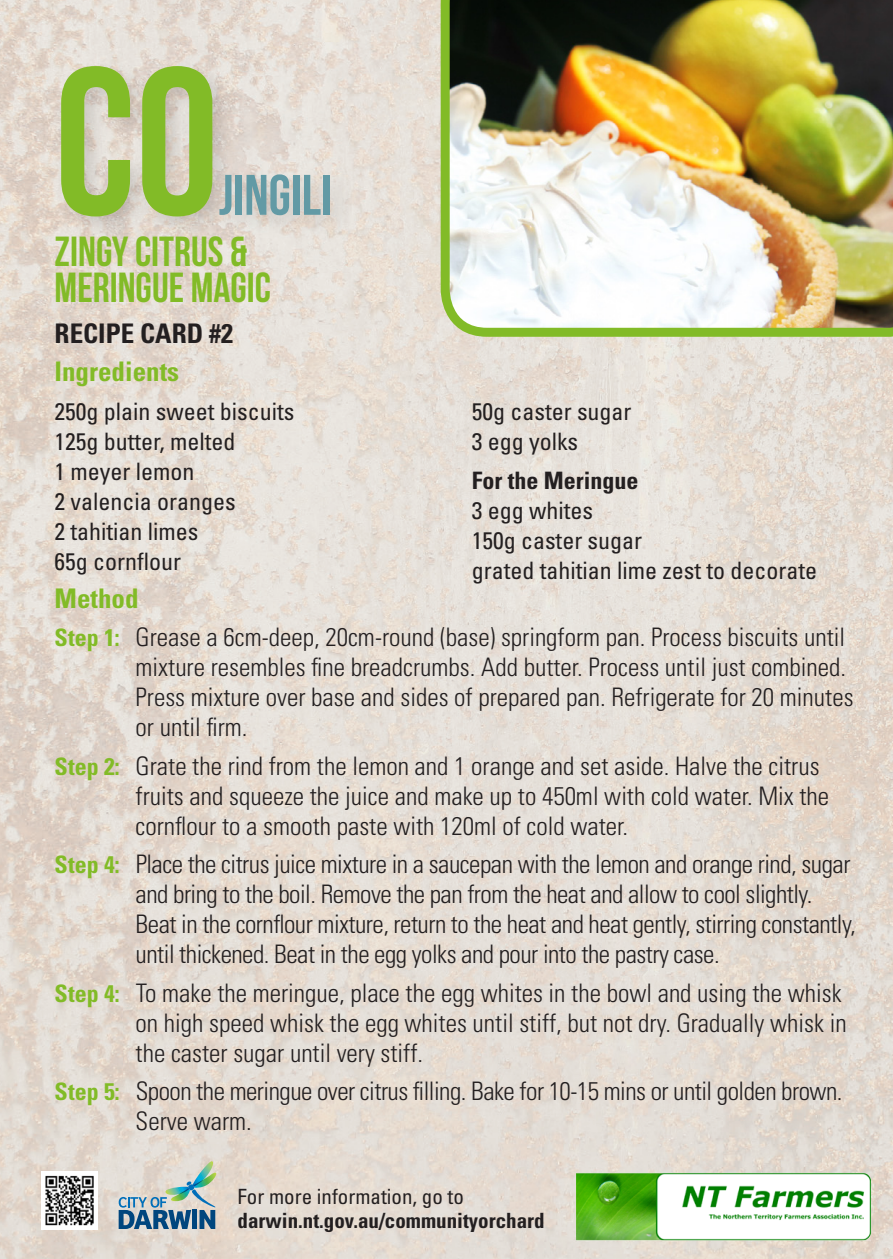
<style>
.page{position:relative;width:893px;height:1259px;background:#fff}
.page>*{position:absolute;margin:0;border:0;box-sizing:border-box;transform-origin:0 0}
.t1{font:210px "Bebas Neue";color:#82bb27}
.t2{font:57px "Bebas Neue";color:#629aa5}
.t3{font:42px/36px "Bebas Neue";color:#82bb27}
.t4{font:700 condensed 27px "Univers";color:#82bb27}
.t5{font:700 condensed 27px "Univers";color:#231f20}
.body_copy{font:300 condensed 25.5px/30px "Univers";color:#231f20}
.Steps{font:300 condensed 25.5px/30px "Univers";letter-spacing:-.02em;color:#231f20}
.Steps-2{font:300 condensed 25.5px/30px "Univers";color:#231f20}
.Ingedients{font:condensed 24px "Univers";color:#231f20}
.Ingedients-2{font:700 condensed 24px "Univers";color:#231f20}
.body_copy-2{font:700 condensed 21px/24px "Univers";color:#231f20}
.s1{font-weight:700;font-size:24px;color:#82bb27}
.s2{font-weight:400}
</style>
<div class="page">
<img style="left:0;top:0;width:893px;height:1259px">
<img style="left:441px;top:0;width:452px;height:337px">
<div style="left:54px;top:58px;width:301px;height:183px;background:#231f20;opacity:.15"></div>
<img style="left:41px;top:1171px;width:57px;height:58px">
<svg style="left:119px;top:1161px;width:98px;height:68px;background:#a3b7bb"></svg>
<img style="left:566px;top:1169px;width:316px;height:74px">
<p class="t1" style="left:55px;top:27px;width:166px">CO</p>
<p class="t2" style="left:219px;top:164px;width:114px">JINGILI</p>
<p class="t3" style="left:55px;top:233px;width:218px">ZINGY CITRUS &amp;<br>MERINGUE MAGIC</p>
<p class="t5" style="left:55px;top:317px;width:180px">RECIPE CARD #2</p>
<p class="t4" style="left:55px;top:355px;width:126px">Ingredients</p>
<p class="Ingedients" style="left:55px;top:396px;width:241px">250g plain sweet biscuits</p>
<p class="Ingedients" style="left:55px;top:426px;width:182px">125g butter, melted</p>
<p class="Ingedients" style="left:55px;top:456px;width:141px">1 meyer lemon</p>
<p class="Ingedients" style="left:55px;top:486px;width:183px">2 valencia oranges</p>
<p class="Ingedients" style="left:55px;top:516px;width:145px">2 tahitian limes</p>
<p class="Ingedients" style="left:55px;top:546px;width:128px">65g cornflour</p>
<p class="Ingedients" style="left:472px;top:396px;width:161px">50g caster sugar</p>
<p class="Ingedients" style="left:472px;top:426px;width:108px">3 egg yolks</p>
<p class="Ingedients-2" style="left:472px;top:465px;width:168px">For the Meringue</p>
<p class="Ingedients" style="left:472px;top:495px;width:123px">3 egg whites</p>
<p class="Ingedients" style="left:472px;top:525px;width:172px">150g caster sugar</p>
<p class="Ingedients" style="left:472px;top:555px;width:347px">grated tahitian lime zest to decorate</p>
<p class="t4" style="left:55px;top:581px;width:85px">Method</p>
<p class="body_copy" style="left:136px;top:622px;width:719px;text-indent:-81px"><span class="s1">Step 1:</span> Grease a 6cm-deep, 20cm-round (base) springform pan. Process biscuits until mixture resembles fine breadcrumbs. Add butter. Process until just combined.<br>Press mixture over base and sides of prepared pan. Refrigerate for 20 minutes or until firm.</p>
<p class="body_copy" style="left:136px;top:750px;width:695px;text-indent:-81px"><span class="s1">Step 2:</span> Grate the rind from the lemon and 1 orange and set aside. Halve the citrus fruits and squeeze the juice and make up to 450ml with cold water. Mix the cornflour to a smooth paste with 120ml of cold water.</p>
<p class="Steps" style="left:136px;top:849px;width:722px;text-indent:-81px"><span class="s1">Step 4:</span> Place the citrus juice mixture in a saucepan with the lemon and orange rind, sugar and bring to the boil. Remove the pan from the heat and allow to cool slightly.<br>Beat in the cornflour mixture, return to the heat and heat gently, stirring constantly, until thickened. Beat in the egg yolks and pour into the pastry case.</p>
<p class="Steps-2" style="left:136px;top:977px;width:712px;text-indent:-81px"><span class="s1">Step 4:</span> To make the meringue, place the egg whites in the bowl and using the whisk on high speed whisk the egg whites until stiff, but not dry. Gradually whisk in the caster sugar until very stiff.</p>
<p class="Steps" style="left:136px;top:1076px;width:708px;text-indent:-81px"><span class="s1">Step 5:</span> Spoon the meringue over citrus filling. Bake for 10-15 mins or until golden brown.<br>Serve warm.</p>
<p class="body_copy-2" style="left:238px;top:1184px;width:309px"><span class="s2">For more information, go to </span>darwin.nt.gov.au/communityorchard</p>
</div>
